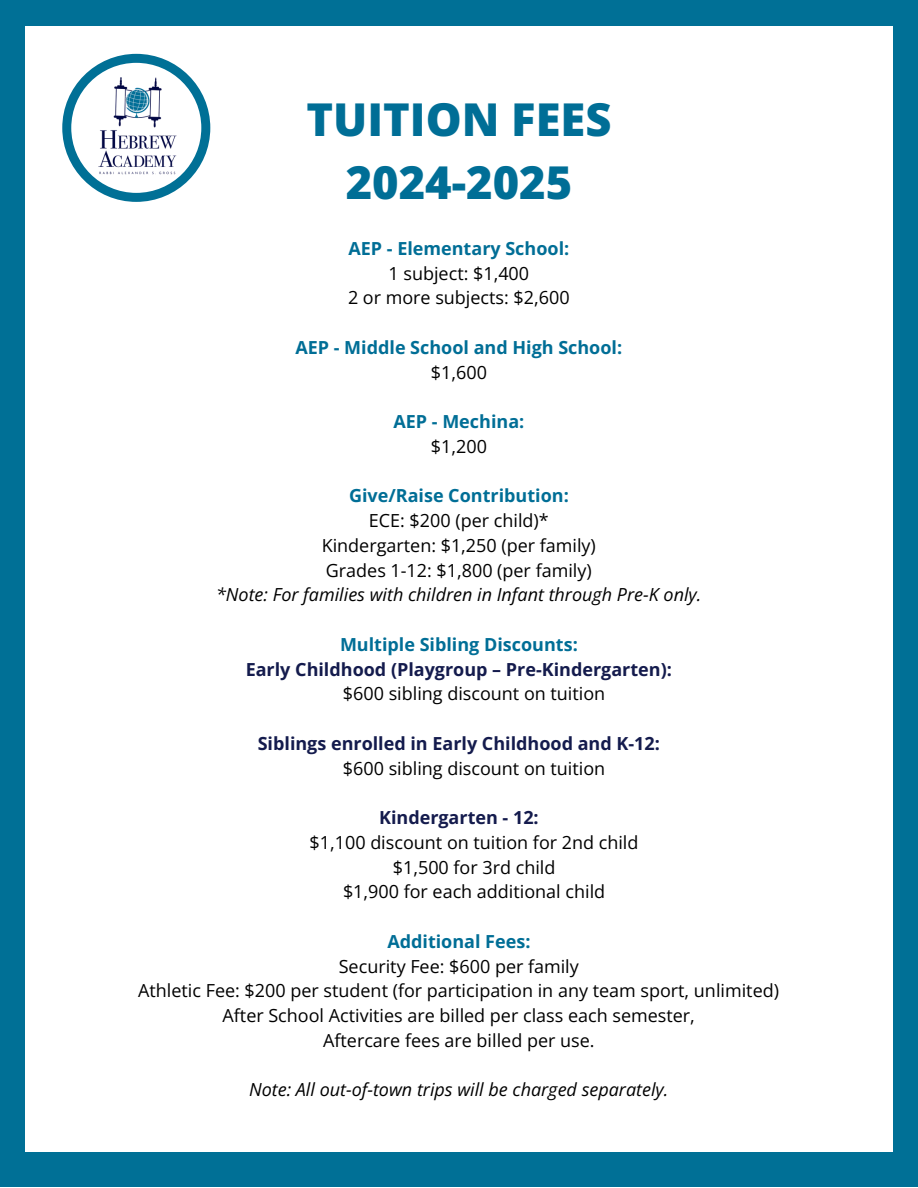
<style>
.page{position:relative;width:918px;height:1188px;background:#fff}
.page>*{position:absolute;margin:0;border:0;box-sizing:border-box;transform-origin:0 0}
.t1{font:800 45.3px "Open Sans";color:#006e96}
.t2{font:18px "Open Sans";color:#000}
.t3{font:700 18px "Open Sans";color:#006e96}
.t4{font:italic 18px "Open Sans";color:#000}
.t5{font:700 18px "Open Sans";color:#141b4d}
</style>
<div class="page">
<div style="left:0;top:0;width:918px;height:1187px;background:#007096"></div>
<div style="left:25px;top:26px;width:868px;height:1126px;background:#fff"></div>
<svg style="left:62px;top:54px;width:148px;height:148px"></svg>
<img style="left:96px;top:78px;width:81px;height:99px">
<p class="t1" style="left:306px;top:87px;width:307px">TUITION FEES</p>
<p class="t1" style="left:346px;top:150px;width:228px">2024-2025</p>
<p class="t3" style="left:349px;top:236px;width:222px">AEP - Elementary School:</p>
<p class="t2" style="left:389px;top:260px;width:142px">1 subject: $1,400</p>
<p class="t2" style="left:348px;top:285px;width:223px">2 or more subjects: $2,600</p>
<p class="t3" style="left:295px;top:335px;width:328px">AEP - Middle School and High School:</p>
<p class="t2" style="left:431px;top:359px;width:58px">$1,600</p>
<p class="t3" style="left:394px;top:409px;width:132px">AEP - Mechina:</p>
<p class="t2" style="left:431px;top:434px;width:58px">$1,200</p>
<p class="t3" style="left:349px;top:483px;width:221px">Give/Raise Contribution:</p>
<p class="t2" style="left:369px;top:508px;width:181px">ECE: $200 (per child)*</p>
<p class="t2" style="left:322px;top:533px;width:276px">Kindergarten: $1,250 (per family)</p>
<p class="t2" style="left:326px;top:557px;width:267px">Grades 1-12: $1,800 (per family)</p>
<p class="t4" style="left:216px;top:582px;width:487px">*Note: For families with children in Infant through Pre-K only.</p>
<p class="t3" style="left:340px;top:632px;width:239px">Multiple Sibling Discounts:</p>
<p class="t5" style="left:246px;top:656px;width:428px">Early Childhood (Playgroup – Pre-Kindergarten):</p>
<p class="t2" style="left:343px;top:681px;width:264px">$600 sibling discount on tuition</p>
<p class="t5" style="left:258px;top:731px;width:404px">Siblings enrolled in Early Childhood and K-12:</p>
<p class="t2" style="left:343px;top:755px;width:264px">$600 sibling discount on tuition</p>
<p class="t5" style="left:379px;top:805px;width:161px">Kindergarten - 12:</p>
<p class="t2" style="left:310px;top:830px;width:330px">$1,100 discount on tuition for 2nd child</p>
<p class="t2" style="left:393px;top:854px;width:164px">$1,500 for 3rd child</p>
<p class="t2" style="left:343px;top:879px;width:264px">$1,900 for each additional child</p>
<p class="t3" style="left:387px;top:929px;width:145px">Additional Fees:</p>
<p class="t2" style="left:339px;top:953px;width:242px">Security Fee: $600 per family</p>
<p class="t2" style="left:138px;top:978px;width:642px">Athletic Fee: $200 per student (for participation in any team sport, unlimited)</p>
<p class="t2" style="left:223px;top:1003px;width:474px">After School Activities are billed per class each semester,</p>
<p class="t2" style="left:323px;top:1028px;width:273px">Aftercare fees are billed per use.</p>
<p class="t4" style="left:249px;top:1077px;width:421px">Note: All out-of-town trips will be charged separately.</p>
</div>
